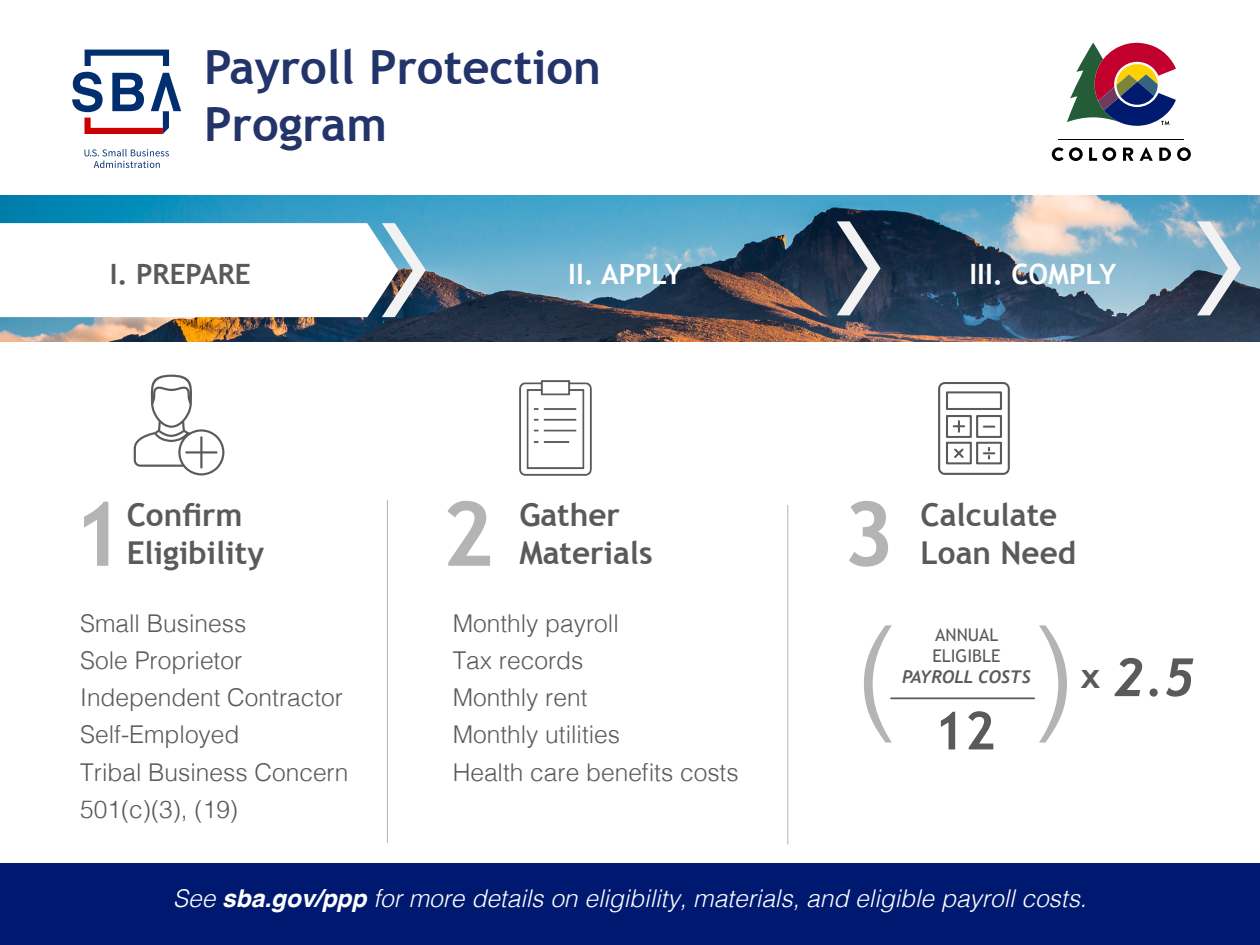
<style>
.page{position:relative;width:1260px;height:945px;background:#fff}
.page>*{position:absolute;margin:0;border:0;box-sizing:border-box;transform-origin:0 0}
.t1{font:300 126px "Helvetica";color:#b4b4b4}
.t2{font:700 89.25px "Trebuchet MS";color:#b4b4b4}
.t3{font:italic 700 52.5px "Trebuchet";color:#5a5a5a}
.t4{font:700 52.5px "Trebuchet MS";color:#5a5a5a}
.t5{font:700 47.25px/56.7px "Trebuchet MS";color:#22346a}
.t6{font:700 35px "Trebuchet MS";color:#5a5a5a}
.t7{font:700 31.5px/37.8px "Trebuchet MS";color:#5a5a5a}
.t8{font:700 28px "Trebuchet MS";color:#fff}
.t9{font:700 28px "Trebuchet MS";color:#5a5a5a}
.t10{font:300 24.5px "Helvetica";color:#5a5a5a}
.t11{font:italic 300 24.5px "Helvetica";color:#fff}
.t12{font:17.5px/21px "Trebuchet MS";color:#5a5a5a;text-align:center}
.s1{font-family:"Trebuchet";font-weight:700;font-style:italic}
.s2{font-weight:700}
</style>
<div class="page">
<div style="left:0;top:863px;width:1260px;height:82px;background:#001970"></div>
<img style="left:0;top:195px;width:1260px;height:146px">
<svg style="left:0;top:223px;width:426px;height:94px"></svg>
<svg style="left:837px;top:221px;width:44px;height:94px"></svg>
<svg style="left:134px;top:375px;width:90px;height:100px"></svg>
<img style="left:519px;top:381px;width:73px;height:94px">
<img style="left:938px;top:382px;width:72px;height:92px">
<hr style="left:387px;top:500px;width:1px;height:343px;background:#b4b4b4">
<hr style="left:787px;top:505px;width:1px;height:340px;background:#b4b4b4">
<svg style="left:1197px;top:221px;width:44px;height:94px"></svg>
<svg style="left:85px;top:50px;width:84px;height:16px"></svg>
<svg style="left:72px;top:72px;width:109px;height:62px"></svg>
<svg style="left:84px;top:149px;width:85px;height:19px"></svg>
<svg style="left:1052px;top:147px;width:31px;height:14px"></svg>
<svg style="left:1089px;top:147px;width:27px;height:14px"></svg>
<svg style="left:1123px;top:148px;width:10px;height:13px"></svg>
<svg style="left:1159px;top:148px;width:12px;height:13px"></svg>
<svg style="left:1177px;top:147px;width:14px;height:14px"></svg>
<svg style="left:1140px;top:147px;width:13px;height:14px"></svg>
<hr style="left:1059px;top:139px;width:125px;height:1px;background:#000">
<svg style="left:1067px;top:43px;width:109px;height:83px"></svg>
<hr style="left:891px;top:697px;width:143px;height:2px;background:#5a5a5a">
<p class="t5" style="left:204px;top:39px;width:399px">Payroll Protection<br>Program</p>
<p class="t9" style="left:110px;top:257px;width:143px">I. PREPARE</p>
<p class="t8" style="left:568px;top:257px;width:115px">II. APPLY</p>
<p class="t8" style="left:969px;top:257px;width:148px">III. COMPLY</p>
<p class="t2" style="left:72px;top:478px;width:54px">1</p>
<p class="t7" style="left:127px;top:496px;width:139px">Confirm<br>Eligibility</p>
<p class="t10" style="left:80px;top:602px;width:168px">Small Business</p>
<p class="t10" style="left:80px;top:639px;width:163px">Sole Proprietor</p>
<p class="t10" style="left:80px;top:677px;width:264px">Independent Contractor</p>
<p class="t10" style="left:80px;top:714px;width:161px">Self-Employed</p>
<p class="t10" style="left:80px;top:751px;width:270px">Tribal Business Concern</p>
<p class="t10" style="left:80px;top:788px;width:159px">501(c)(3), (19)</p>
<p class="t2" style="left:441px;top:478px;width:54px">2</p>
<p class="t7" style="left:921px;top:496px;width:138px">Calculate</p>
<p class="t2" style="left:843px;top:478px;width:54px">3</p>
<p class="t7" style="left:519px;top:496px;width:135px">Gather<br>Materials</p>
<p class="t7" style="left:921px;top:534px;width:157px">Loan Need</p>
<p class="t10" style="left:453px;top:602px;width:168px">Monthly payroll</p>
<p class="t10" style="left:453px;top:639px;width:132px">Tax records</p>
<p class="t10" style="left:453px;top:677px;width:136px">Monthly rent</p>
<p class="t10" style="left:453px;top:714px;width:169px">Monthly utilities</p>
<p class="t10" style="left:453px;top:751px;width:287px">Health care benefits costs</p>
<p class="t1" style="left:857px;top:567px;width:43px">(</p>
<p class="t12" style="left:902px;top:624px;width:130px">ANNUAL<br>ELIGIBLE<br><span class="s1">PAYROLL COSTS</span></p>
<p class="t4" style="left:934px;top:698px;width:63px">12</p>
<p class="t6" style="left:1081px;top:653px;width:21px">x</p>
<p class="t3" style="left:1114px;top:645px;width:82px">2.5</p>
<p class="t11" style="left:173px;top:878px;width:915px">See <span class="s2">sba.gov/ppp</span> for more details on eligibility, materials, and eligible payroll costs.</p>
</div>
